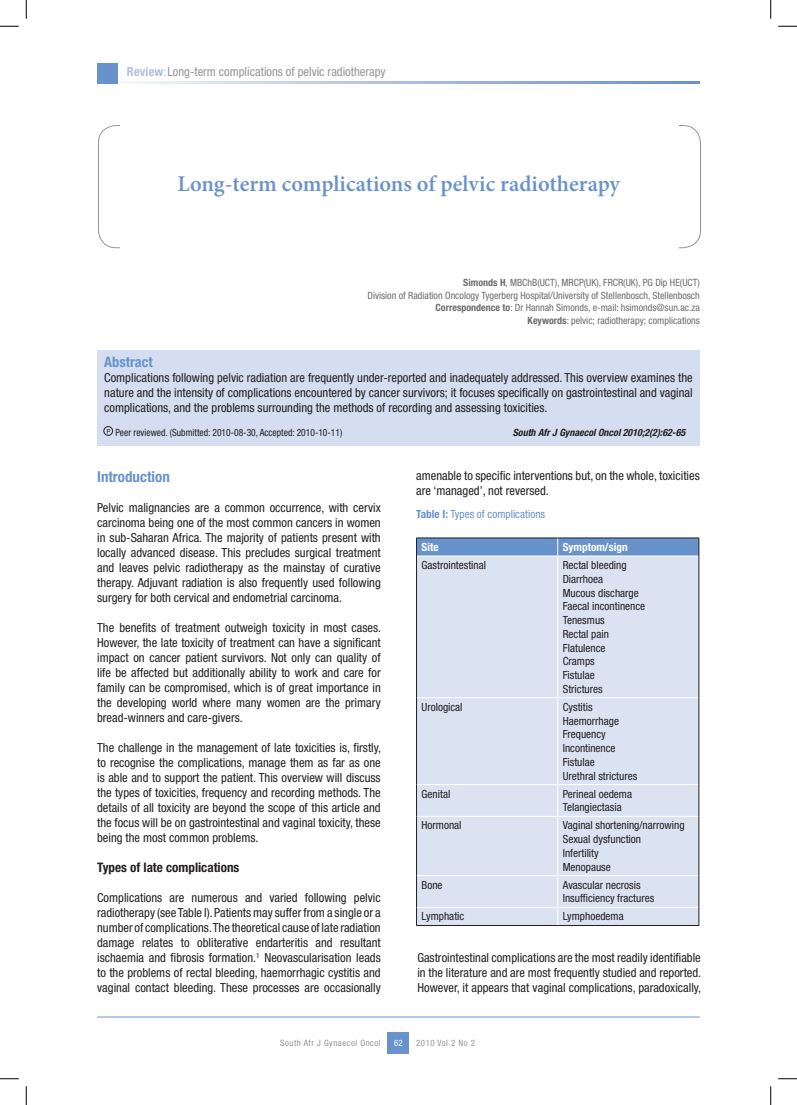
<style>
.page{position:relative;width:797px;height:1105px;background:#fff}
.page>*{position:absolute;margin:0;border:0;box-sizing:border-box;transform-origin:0 0}
.t1{font:600 22.5px "Minion Pro";color:#6892cc}
.t2{font:700 condensed 15px "Helvetica Neue LT Std";color:#6892cc}
.t3{font:700 condensed 14.38px "Helvetica Neue LT Std";color:#6892cc}
.t4{font:700 condensed 13.12px "Helvetica Neue LT Std";color:#231f20}
.t5{font:condensed 12.5px/15px "Helvetica Neue LT Std";color:#231f20;text-align:justify}
.t6{font:condensed 12.5px "Helvetica Neue LT Std";color:#939598}
.t7{font:condensed 11.25px/13.8px "Helvetica Neue LT Std";color:#231f20}
.t8{font:condensed 11.25px "Helvetica Neue LT Std";color:#6892cc}
.t9{font:700 condensed 11.25px "Helvetica Neue LT Std";color:#fff}
.t10{font:condensed 10px/12.5px "Helvetica Neue LT Std";color:#6c6d70;text-align:right}
.t11{font:condensed 10px "Helvetica Neue LT Std";color:#231f20;scale:.95 1}
.t12{font:italic 700 condensed 10px "Helvetica Neue LT Std";color:#231f20}
.t13{font:condensed 8.75px "Helvetica Neue LT Std";letter-spacing:.06em;color:#939598}
.t14{font:condensed 8.75px "Helvetica Neue LT Std";color:#fff}
.s1{font-weight:700;color:#adc0e2}
.s2{color:#adc0e2}
.s3{font-weight:700}
</style>
<div class="page">
<div style="left:388px;top:1033px;width:21px;height:21px;background:#6892cc"></div>
<svg style="left:117px;top:82px;width:582px;height:1px"></svg>
<div style="left:97px;top:63px;width:20px;height:20px;background:#6892cc"></div>
<hr style="left:97px;top:1017px;width:602px;height:1px;background:#6892cc">
<div style="left:97px;top:350px;width:602px;height:95px;background:#d4def0"></div>
<div style="left:103px;top:426px;width:10px;height:10px;border:1px solid #231f20;border-radius:50%"></div>
<div style="left:417px;top:556px;width:281px;height:369px;background:#dbe3f3"></div>
<hr style="left:557px;top:556px;width:1px;height:141px;background:#fff">
<hr style="left:417px;top:697px;width:140px;height:1px;background:#fff">
<hr style="left:557px;top:697px;width:141px;height:1px;background:#fff">
<hr style="left:557px;top:698px;width:1px;height:86px;background:#fff">
<hr style="left:417px;top:784px;width:140px;height:1px;background:#fff">
<hr style="left:557px;top:784px;width:141px;height:1px;background:#fff">
<hr style="left:557px;top:785px;width:1px;height:31px;background:#fff">
<hr style="left:417px;top:816px;width:140px;height:1px;background:#fff">
<hr style="left:557px;top:816px;width:141px;height:1px;background:#fff">
<hr style="left:557px;top:817px;width:1px;height:58px;background:#fff">
<hr style="left:417px;top:875px;width:140px;height:1px;background:#fff">
<hr style="left:557px;top:875px;width:141px;height:1px;background:#fff">
<hr style="left:557px;top:876px;width:1px;height:31px;background:#fff">
<hr style="left:417px;top:907px;width:140px;height:1px;background:#fff">
<hr style="left:557px;top:907px;width:141px;height:1px;background:#fff">
<svg style="left:557px;top:908px;width:1px;height:17px"></svg>
<svg style="left:416px;top:538px;width:283px;height:18px;background:#6a91c8"></svg>
<hr style="left:416px;top:556px;width:1px;height:142px;background:#231f20">
<hr style="left:698px;top:556px;width:1px;height:142px;background:#231f20">
<hr style="left:416px;top:698px;width:1px;height:86px;background:#231f20">
<hr style="left:698px;top:698px;width:1px;height:86px;background:#231f20">
<hr style="left:416px;top:784px;width:1px;height:32px;background:#231f20">
<hr style="left:698px;top:784px;width:1px;height:32px;background:#231f20">
<hr style="left:416px;top:816px;width:1px;height:60px;background:#231f20">
<hr style="left:698px;top:816px;width:1px;height:60px;background:#231f20">
<hr style="left:416px;top:876px;width:1px;height:31px;background:#231f20">
<hr style="left:698px;top:876px;width:1px;height:31px;background:#231f20">
<svg style="left:416px;top:907px;width:1px;height:18px"></svg>
<svg style="left:698px;top:907px;width:1px;height:18px"></svg>
<hr style="left:416px;top:925px;width:141px;height:1px;background:#231f20">
<hr style="left:557px;top:925px;width:142px;height:1px;background:#231f20">
<svg style="left:0;top:25px;width:19px;height:2px"></svg>
<svg style="left:778px;top:25px;width:19px;height:2px"></svg>
<svg style="left:0;top:1078px;width:19px;height:1px"></svg>
<svg style="left:778px;top:1078px;width:19px;height:1px"></svg>
<svg style="left:25px;top:0;width:2px;height:19px"></svg>
<svg style="left:25px;top:1086px;width:2px;height:19px"></svg>
<svg style="left:770px;top:0;width:1px;height:19px"></svg>
<svg style="left:770px;top:1086px;width:1px;height:19px"></svg>
<p class="t6" style="left:127px;top:64px;width:260px"><span class="s1">Review</span><span class="s2">:</span>Long-term complications of pelvic radiotherapy</p>
<h1 class="t1" style="left:177px;top:168px;width:444px">Long-term complications of pelvic radiotherapy</h1>
<p class="t10" style="left:367px;top:276px;width:334px"><span class="s3">Simonds H</span>, MBChB(UCT), MRCP(UK), FRCR(UK), PG Dip HE(UCT)<br>Division of Radiation Oncology Tygerberg Hospital/University of Stellenbosch, Stellenbosch <span class="s3">Correspondence to</span>: Dr Hannah Simonds, e-mail: hsimonds@sun.ac.za<br><span class="s3">Keywords</span>: pelvic; radiotherapy; complications</p>
<p class="t3" style="left:104px;top:353px;width:50px">Abstract</p>
<p class="t5" style="left:104px;top:370px;width:590px">Complications following pelvic radiation are frequently under-reported and inadequately addressed. This overview examines the nature and the intensity of complications encountered by cancer survivors; it focuses specifically on gastrointestinal and vaginal complications, and the problems surrounding the methods of recording and assessing toxicities.</p>
<p class="t11" style="left:116px;top:426px;width:240px">Peer reviewed. (Submitted: 2010-08-30, Accepted: 2010-10-11)</p>
<p class="t12" style="left:512px;top:426px;width:174px">South Afr J Gynaecol Oncol 2010;2(2):62-65</p>
<p class="t2" style="left:97px;top:467px;width:74px">Introduction</p>
<p class="t5" style="left:97px;top:499px;width:285px">Pelvic malignancies are a common occurrence, with cervix carcinoma being one of the most common cancers in women in sub-Saharan Africa. The majority of patients present with locally advanced disease. This precludes surgical treatment and leaves pelvic radiotherapy as the mainstay of curative therapy. Adjuvant radiation is also frequently used following surgery for both cervical and endometrial carcinoma.</p>
<p class="t5" style="left:97px;top:619px;width:285px">The benefits of treatment outweigh toxicity in most cases.<br>However, the late toxicity of treatment can have a significant impact on cancer patient survivors. Not only can quality of life be affected but additionally ability to work and care for family can be compromised, which is of great importance in the developing world where many women are the primary bread-winners and care-givers.</p>
<p class="t5" style="left:97px;top:739px;width:285px">The challenge in the management of late toxicities is, firstly, to recognise the complications, manage them as far as one is able and to support the patient. This overview will discuss the types of toxicities, frequency and recording methods. The details of all toxicity are beyond the scope of this article and the focus will be on gastrointestinal and vaginal toxicity, these being the most common problems.</p>
<p class="t4" style="left:97px;top:860px;width:144px">Types of late complications</p>
<p class="t5" style="left:97px;top:890px;width:285px">Complications are numerous and varied following pelvic radiotherapy (see Table I). Patients may suffer from a single or a number of complications. The theoretical cause of late radiation damage relates to obliterative endarteritis and resultant ischaemia and fibrosis formation.<sup>1</sup> Neovascularisation leads to the problems of rectal bleeding, haemorrhagic cystitis and vaginal contact bleeding. These processes are occasionally</p>
<p class="t5" style="left:416px;top:468px;width:285px">amenable to specific interventions but, on the whole, toxicities are ‘managed’, not reversed.</p>
<p class="t8" style="left:416px;top:507px;width:130px"><span class="s3">Table I:</span> Types of complications</p>
<p class="t9" style="left:421px;top:540px;width:19px">Site</p>
<p class="t9" style="left:562px;top:540px;width:66px">Symptom/sign</p>
<p class="t7" style="left:421px;top:558px;width:66px">Gastrointestinal</p>
<p class="t7" style="left:562px;top:558px;width:84px">Rectal bleeding<br>Diarrhoea<br>Mucous discharge<br>Faecal incontinence<br>Tenesmus<br>Rectal pain<br>Flatulence<br>Cramps<br>Fistulae<br>Strictures</p>
<p class="t7" style="left:421px;top:700px;width:43px">Urological</p>
<p class="t7" style="left:562px;top:700px;width:76px">Cystitis<br>Haemorrhage<br>Frequency<br>Incontinence<br>Fistulae<br>Urethral strictures</p>
<p class="t7" style="left:421px;top:787px;width:30px">Genital</p>
<p class="t7" style="left:562px;top:787px;width:71px">Perineal oedema<br>Telangiectasia</p>
<p class="t7" style="left:421px;top:818px;width:41px">Hormonal</p>
<p class="t7" style="left:562px;top:818px;width:123px">Vaginal shortening/narrowing<br>Sexual dysfunction<br>Infertility<br>Menopause</p>
<p class="t7" style="left:421px;top:878px;width:23px">Bone</p>
<p class="t7" style="left:562px;top:878px;width:93px">Avascular necrosis<br>Insufficiency fractures</p>
<p class="t7" style="left:421px;top:909px;width:44px">Lymphatic</p>
<p class="t7" style="left:562px;top:909px;width:62px">Lymphoedema</p>
<p class="t5" style="left:417px;top:950px;width:285px">Gastrointestinal complications are the most readily identifiable in the literature and are most frequently studied and reported.<br>However, it appears that vaginal complications, paradoxically,</p>
<p class="t13" style="left:280px;top:1038px;width:102px">South Afr J Gynaecol Oncol</p>
<p class="t13" style="left:416px;top:1038px;width:60px">2010 Vol 2 No 2</p>
<p class="t14" style="left:394px;top:1038px;width:10px">62</p>
</div>
